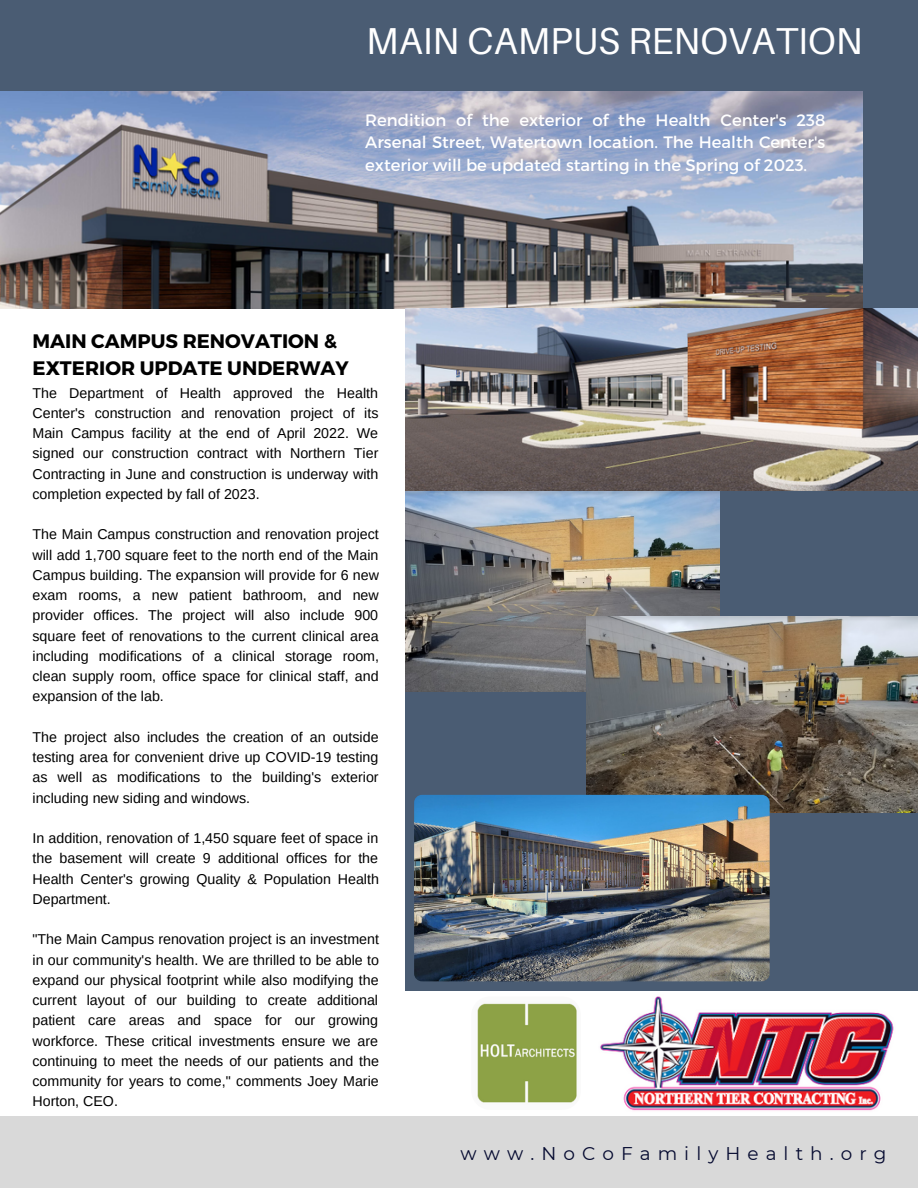
<style>
.page{position:relative;width:918px;height:1188px;background:#fff}
.page>*{position:absolute;margin:0;border:0;box-sizing:border-box;transform-origin:0 0}
.t1{font:37.5px "Aileron";color:#fff}
.t2{font:700 19.5px/27px "Montserrat";color:#000}
.t3{font:18.45px "Montserrat";letter-spacing:.385em;color:#050a30}
.t4{font:16.5px/22.5px "Montserrat";color:#fff;text-align:justify}
.t5{font:14.25px/20.2px "Arimo";color:#000;text-align:justify}
</style>
<div class="page">
<div style="left:0;top:89px;width:918px;height:220px;background:#4a5c73"></div>
<img style="left:0;top:91px;width:863px;height:218px">
<img style="left:406px;top:309px;width:512px;height:182px">
<img style="left:600px;top:996px;width:294px;height:115px">
<div style="left:406px;top:491px;width:512px;height:500px;background:#4a5c73"></div>
<img style="left:406px;top:491px;width:313px;height:200px">
<img style="left:586px;top:617px;width:332px;height:196px">
<img style="left:414px;top:795px;width:356px;height:186px;border-radius:8px">
<div style="left:0;top:0;width:918px;height:91px;background:#4a5c73"></div>
<div style="left:0;top:1116px;width:918px;height:72px;background:#d9d9d9"></div>
<img style="left:471px;top:997px;width:110px;height:113px;border-radius:19px">
<h1 class="t1" style="left:366px;top:18px;width:498px">MAIN CAMPUS RENOVATION</h1>
<p class="t4" style="left:365px;top:108px;width:462px">Rendition of the exterior of the Health Center's 238<br>Arsenal Street, Watertown location. The Health Center's exterior will be updated starting in the Spring of 2023.</p>
<h2 class="t2" style="left:33px;top:327px;width:318px">MAIN CAMPUS RENOVATION &amp;<br>EXTERIOR UPDATE UNDERWAY</h2>
<p class="t5" style="left:33px;top:383px;width:347px">The Department of Health approved the Health Center's construction and renovation project of its Main Campus facility at the end of April 2022. We signed our construction contract with Northern Tier Contracting in June and construction is underway with completion expected by fall of 2023.</p>
<p class="t5" style="left:33px;top:524px;width:348px">The Main Campus construction and renovation project will add 1,700 square feet to the north end of the Main Campus building. The expansion will provide for 6 new exam rooms, a new patient bathroom, and new provider offices. The project will also include 900 square feet of renovations to the current clinical area including modifications of a clinical storage room, clean supply room, office space for clinical staff, and expansion of the lab.</p>
<p class="t5" style="left:33px;top:727px;width:348px">The project also includes the creation of an outside testing area for convenient drive up COVID-19 testing as well as modifications to the building's exterior including new siding and windows.</p>
<p class="t5" style="left:33px;top:828px;width:348px">In addition, renovation of 1,450 square feet of space in the basement will create 9 additional offices for the Health Center's growing Quality &amp; Population Health Department.</p>
<p class="t5" style="left:33px;top:929px;width:348px">"The Main Campus renovation project is an investment in our community's health. We are thrilled to be able to expand our physical footprint while also modifying the current layout of our building to create additional patient care areas and space for our growing workforce. These critical investments ensure we are continuing to meet the needs of our patients and the community for years to come," comments Joey Marie Horton, CEO.</p>
<p class="t3" style="left:461px;top:1142px;width:427px">www.NoCoFamilyHealth.org</p>
</div>
